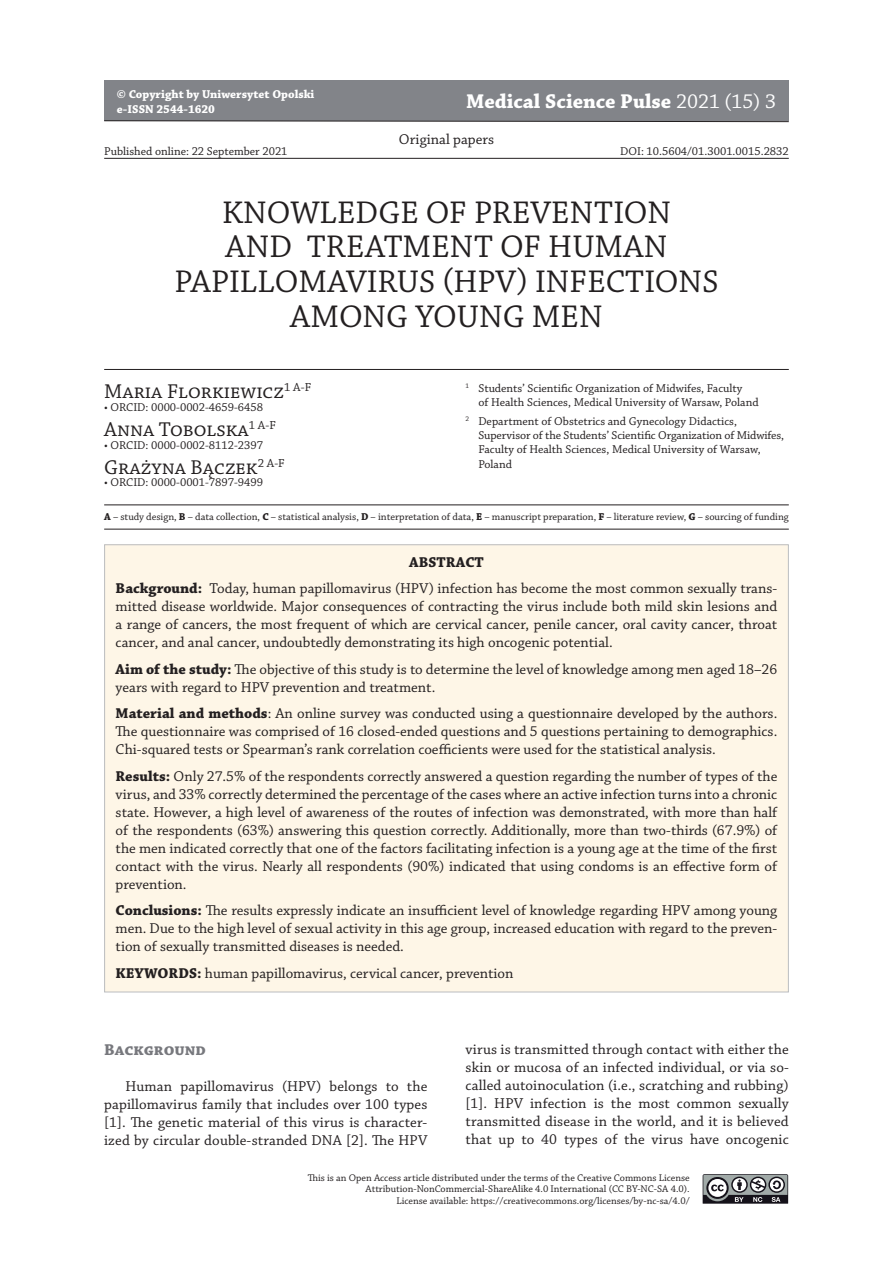
<style>
.page{position:relative;width:893px;height:1263px;background:#fff}
.page>*{position:absolute;margin:0;border:0;box-sizing:border-box;transform-origin:0 0}
.t1{font:33px/34.7px "Chaparral Pro";letter-spacing:.005em;color:#231f20}
.t2{font:33px/34.7px "Chaparral Pro";letter-spacing:.1em;color:#231f20}
.t3{font:33px "Chaparral Pro";letter-spacing:.05em;color:#231f20}
.t4{font:21px "Chaparral Pro";color:#231f20}
.t5{font:700 21px "Chaparral Pro";color:#fff}
.t6{font:700 16.5px "Chaparral Pro";color:#77787d}
.t7{font:15px/18px "Chaparral Pro";color:#231f20;text-align:justify}
.t8{font:700 15px "Chaparral Pro";color:#231f20}
.t9{font:12px/14.4px "Chaparral Pro";color:#231f20}
.t10{font:700 12px/14.4px "Chaparral Pro";color:#fff}
.t11{font:10.5px "Chaparral Pro";color:#231f20}
.t12{font:10.2px/11.2px "Chaparral Pro";color:#231f20;text-align:right}
.s1{font-weight:400}
.s2{font-weight:700}
</style>
<div class="page">
<svg style="left:703px;top:1174px;width:85px;height:30px;background:#797a7d"></svg>
<div style="left:104px;top:81px;width:685px;height:40px;background:#828489"></div>
<svg style="left:104px;top:120px;width:685px;height:2px"></svg>
<hr style="left:104px;top:158px;width:685px;height:1px;background:#231f20">
<hr style="left:104px;top:369px;width:685px;height:1px;background:#231f20">
<hr style="left:104px;top:504px;width:685px;height:1px;background:#231f20">
<hr style="left:104px;top:529px;width:685px;height:1px;background:#231f20">
<div style="left:105px;top:545px;width:683px;height:447px;background:#fef6e7"></div>
<p class="t10" style="left:117px;top:88px;width:199px">© Copyright by Uniwersytet Opolski e-ISSN 2544-1620</p>
<h2 class="t5" style="left:466px;top:89px;width:311px">Medical Science Pulse <span class="s1">2021 (15) 3</span></h2>
<p class="t7" style="left:399px;top:131px;width:97px">Original papers</p>
<p class="t9" style="left:104px;top:144px;width:185px">Published online: 22 September 2021</p>
<p class="t9" style="left:620px;top:144px;width:170px">DOI: 10.5604/01.3001.0015.2832</p>
<h1 class="t2" style="left:222px;top:196px;width:411px">Knowledge of prevention and</h1>
<h1 class="t3" style="left:307px;top:228px;width:340px">treatment of human</h1>
<h1 class="t1" style="left:290px;top:265px;width:373px">mavirus (HPV) infections among young men</h1>
<h1 class="t3" style="left:174px;top:263px;width:19px">papillo</h1>
<h2 class="t4" style="left:104px;top:380px;width:207px">Maria Florkiewicz<sup>1</sup> <sup>A-F</sup></h2>
<p class="t9" style="left:104px;top:400px;width:160px">• ORCID: 0000-0002-4659-6458</p>
<h2 class="t4" style="left:104px;top:418px;width:172px">Anna Tobolska<sup>1</sup> <sup>A-F</sup></h2>
<p class="t9" style="left:104px;top:438px;width:160px">• ORCID: 0000-0002-8112-2397</p>
<h2 class="t4" style="left:104px;top:456px;width:181px">Grażyna Bączek<sup>2</sup> <sup>A-F</sup></h2>
<p class="t9" style="left:104px;top:476px;width:160px">• ORCID: 0000-0001-7897-9499</p>
<p class="t9" style="left:478px;top:381px;width:282px;text-indent:-13px"><sup>1</sup> Students’ Scientific Organization of Midwifes, Faculty<br>of Health Sciences, Medical University of Warsaw, Poland</p>
<p class="t9" style="left:478px;top:414px;width:307px;text-indent:-13px"><sup>2</sup> Department of Obstetrics and Gynecology Didactics, Supervisor of the Students’ Scientific Organization of Midwifes, Faculty of Health Sciences, Medical University of Warsaw, Poland</p>
<p class="t11" style="left:104px;top:511px;width:686px"><span class="s2">A</span> – study design, <span class="s2">B</span> – data collection, <span class="s2">C</span> – statistical analysis, <span class="s2">D</span> – interpretation of data, <span class="s2">E</span> – manuscript preparation, <span class="s2">F</span> – literature review, <span class="s2">G</span> – sourcing of funding</p>
<p class="t7" style="left:116px;top:549px;width:663px;line-height:26.5px;text-align:center"><span class="s2">ABSTRACT<br>Background:</span> Today, human papillomavirus (HPV) infection has become the most common sexually trans-</p>
<p class="t7" style="left:116px;top:598px;width:663px">mitted disease worldwide. Major consequences of contracting the virus include both mild skin lesions and a range of cancers, the most frequent of which are cervical cancer, penile cancer, oral cavity cancer, throat cancer, and anal cancer, undoubtedly demonstrating its high oncogenic potential.</p>
<p class="t7" style="left:116px;top:661px;width:663px"><span class="s2">Aim of the study:</span> The objective of this study is to determine the level of knowledge among men aged 18–26 years with regard to HPV prevention and treatment.</p>
<p class="t7" style="left:116px;top:705px;width:663px"><span class="s2">Material and methods</span>: An online survey was conducted using a questionnaire developed by the authors.<br>The questionnaire was comprised of 16 closed-ended questions and 5 questions pertaining to demographics.<br>Chi-squared tests or Spearman’s rank correlation coefficients were used for the statistical analysis.</p>
<p class="t7" style="left:116px;top:768px;width:664px"><span class="s2">Results:</span> Only 27.5% of the respondents correctly answered a question regarding the number of types of the virus, and 33% correctly determined the percentage of the cases where an active infection turns into a chronic state. However, a high level of awareness of the routes of infection was demonstrated, with more than half of the respondents (63%) answering this question correctly. Additionally, more than two-thirds (67.9%) of the men indicated correctly that one of the factors facilitating infection is a young age at the time of the first contact with the virus. Nearly all respondents (90%) indicated that using condoms is an effective form of prevention.</p>
<p class="t7" style="left:116px;top:902px;width:663px"><span class="s2">Conclusions:</span> The results expressly indicate an insufficient level of knowledge regarding HPV among young men. Due to the high level of sexual activity in this age group, increased education with regard to the preven&shy;tion of sexually transmitted diseases is needed.</p>
<p class="t8" style="left:116px;top:964px;width:53px">Keywords</p>
<p class="t7" style="left:197px;top:965px;width:318px"><span class="s2">:</span> human papillomavirus, cervical cancer, prevention</p>
<p class="t6" style="left:104px;top:1040px;width:103px">Background</p>
<p class="t7" style="left:104px;top:1077px;width:325px;text-indent:21px">Human papillomavirus (HPV) belongs to the papillomavirus family that includes over 100 types [1]. The genetic material of this virus is character&shy;ized by circular double-stranded DNA [2]. The HPV</p>
<p class="t7" style="left:466px;top:1040px;width:325px">virus is transmitted through contact with either the skin or mucosa of an infected individual, or via so&shy;called autoinoculation (i.e., scratching and rubbing) [1]. HPV infection is the most common sexually transmitted disease in the world, and it is believed that up to 40 types of the virus have oncogenic</p>
<p class="t12" style="left:308px;top:1173px;width:384px">This is an Open Access article distributed under the terms of the Creative Commons License<br>Attribution-NonCommercial-ShareAlike 4.0 International (CC BY-NC-SA 4.0).<br>License available: https://creativecommons.org/licenses/by-nc-sa/4.0/</p>
</div>
